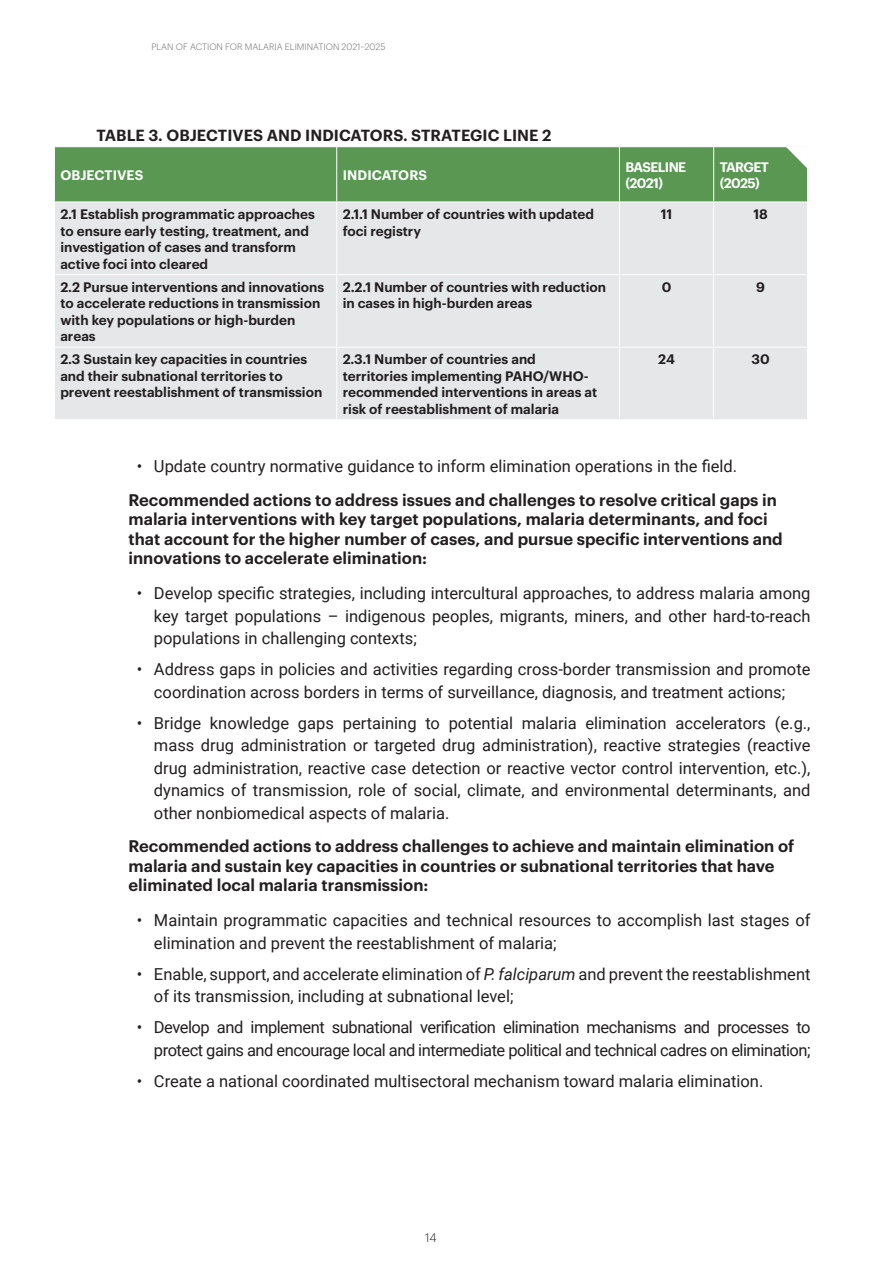
<style>
.page{position:relative;width:893px;height:1263px;background:#fff}
.page>*{position:absolute;margin:0;border:0;box-sizing:border-box;transform-origin:0 0}
.t1{font:16.5px/22.5px "Roboto";color:#231f20;text-align:justify}
.Subt{font:600 16.5px/19.5px "Graphik";color:#231f20}
.t2{font:16.5px/22.5px "Roboto";letter-spacing:-.03em;color:#231f20;text-align:right}
.SubTitle_AllCaps_Bla{font:600 15.75px "Graphik";letter-spacing:.005em;color:#231f20}
.Tabla{font:600 13.5px/16.5px "Graphik";color:#231f20}
.Table_White{font:600 13.5px/16.5px "Graphik";letter-spacing:-.045em;color:#fff}
.Table_White-2{font:600 13.5px "Graphik";letter-spacing:.005em;color:#fff}
.t3{font:300 12px "Graphik";color:#231f20}
.t4{font:300 9px "Graphik";color:#6c6d70}
.s1{font-style:italic}
</style>
<div class="page">
<div style="left:55px;top:203px;width:752px;height:216px;background:#e6e7e9"></div>
<hr style="left:336px;top:202px;width:1px;height:72px;background:#fff">
<hr style="left:619px;top:202px;width:1px;height:72px;background:#fff">
<hr style="left:713px;top:202px;width:1px;height:72px;background:#fff">
<hr style="left:54px;top:274px;width:283px;height:1px;background:#fff">
<hr style="left:337px;top:274px;width:282px;height:1px;background:#fff">
<hr style="left:336px;top:275px;width:1px;height:72px;background:#fff">
<hr style="left:619px;top:274px;width:95px;height:1px;background:#fff">
<hr style="left:619px;top:275px;width:1px;height:72px;background:#fff">
<hr style="left:714px;top:274px;width:94px;height:1px;background:#fff">
<hr style="left:713px;top:275px;width:1px;height:72px;background:#fff">
<hr style="left:54px;top:347px;width:283px;height:1px;background:#fff">
<hr style="left:337px;top:347px;width:282px;height:1px;background:#fff">
<hr style="left:336px;top:348px;width:1px;height:71px;background:#fff">
<hr style="left:619px;top:347px;width:95px;height:1px;background:#fff">
<hr style="left:619px;top:348px;width:1px;height:71px;background:#fff">
<hr style="left:714px;top:347px;width:94px;height:1px;background:#fff">
<hr style="left:713px;top:348px;width:1px;height:71px;background:#fff">
<div style="left:54px;top:147px;width:754px;height:55px;background:#5a9753"></div>
<p class="t4" style="left:151px;top:40px;width:235px">PLAN OF ACTION FOR MALARIA ELIMINATION 2021–2025</p>
<p class="SubTitle_AllCaps_Bla" style="left:97px;top:123px;width:456px">TABLE 3. OBJECTIVES AND INDICATORS. STRATEGIC LINE 2</p>
<p class="Table_White-2" style="left:60px;top:165px;width:84px">OBJECTIVES</p>
<p class="Table_White-2" style="left:343px;top:165px;width:86px">INDICATORS</p>
<p class="Table_White" style="left:625px;top:157px;width:62px">BASELINE (2021)</p>
<p class="Table_White" style="left:720px;top:157px;width:51px">TARGET (2025)</p>
<p class="Tabla" style="left:60px;top:205px;width:256px">2.1 Establish programmatic approaches to ensure early testing, treatment, and investigation of cases and transform active foci into cleared</p>
<p class="Tabla" style="left:343px;top:205px;width:253px">2.1.1 Number of countries with updated foci registry</p>
<p class="Tabla" style="left:661px;top:205px;width:13px">11</p>
<p class="Tabla" style="left:753px;top:205px;width:16px">18</p>
<p class="Tabla" style="left:60px;top:277px;width:265px">2.2 Pursue interventions and innovations to accelerate reductions in transmission with key populations or high-burden areas</p>
<p class="Tabla" style="left:343px;top:277px;width:265px">2.2.1 Number of countries with reduction in cases in high-burden areas</p>
<p class="Tabla" style="left:662px;top:277px;width:11px">0</p>
<p class="Tabla" style="left:756px;top:277px;width:10px">9</p>
<p class="Tabla" style="left:60px;top:350px;width:263px">2.3 Sustain key capacities in countries and their subnational territories to prevent reestablishment of transmission</p>
<p class="Tabla" style="left:343px;top:350px;width:256px">2.3.1 Number of countries and territories implementing PAHO/WHO&shy;recommended interventions in areas at risk of reestablishment of malaria</p>
<p class="Tabla" style="left:658px;top:350px;width:18px">24</p>
<p class="Tabla" style="left:751px;top:350px;width:20px">30</p>
<p class="t1" style="left:137px;top:454px;width:602px">• Update country normative guidance to inform elimination operations in the field.</p>
<p class="Subt" style="left:128px;top:488px;width:656px">Recommended actions to address issues and challenges to resolve critical gaps in malaria interventions with key target populations, malaria determinants, and foci that account for the higher number of cases, and pursue specific interventions and innovations to accelerate elimination:</p>
<p class="t1" style="left:154px;top:582px;width:658px;text-indent:-17px">• Develop specific strategies, including intercultural approaches, to address malaria among key target populations – indigenous peoples, migrants, miners, and other hard-to-reach populations in challenging contexts;</p>
<p class="t1" style="left:137px;top:658px;width:675px;text-align:center">• Address gaps in policies and activities regarding cross-border transmission and promote coordination across borders in terms of surveillance, diagnosis, and treatment actions;</p>
<p class="t1" style="left:154px;top:711px;width:658px;text-indent:-17px">• Bridge knowledge gaps pertaining to potential malaria elimination accelerators (e.g., mass drug administration or targeted drug administration), reactive strategies (reactive drug administration, reactive case detection or reactive vector control intervention, etc.), dynamics of transmission, role of social, climate, and environmental determinants, and other nonbiomedical aspects of malaria.</p>
<p class="Subt" style="left:128px;top:835px;width:667px">Recommended actions to address challenges to achieve and maintain elimination of malaria and sustain key capacities in countries or subnational territories that have eliminated local malaria transmission:</p>
<p class="t1" style="left:154px;top:909px;width:658px;text-indent:-17px">• Maintain programmatic capacities and technical resources to accomplish last stages of elimination and prevent the reestablishment of malaria;</p>
<p class="t1" style="left:154px;top:962px;width:658px;text-indent:-17px">• Enable, support, and accelerate elimination of <span class="s1">P. falciparum</span> and prevent the reestablishment of its transmission, including at subnational level;</p>
<p class="t2" style="left:137px;top:1016px;width:675px">• Develop and implement subnational verification elimination mechanisms and processes to protect gains and encourage local and intermediate political and technical cadres on elimination;</p>
<p class="t1" style="left:137px;top:1069px;width:628px">• Create a national coordinated multisectoral mechanism toward malaria elimination.</p>
<p class="t3" style="left:425px;top:1228px;width:13px">14</p>
</div>
